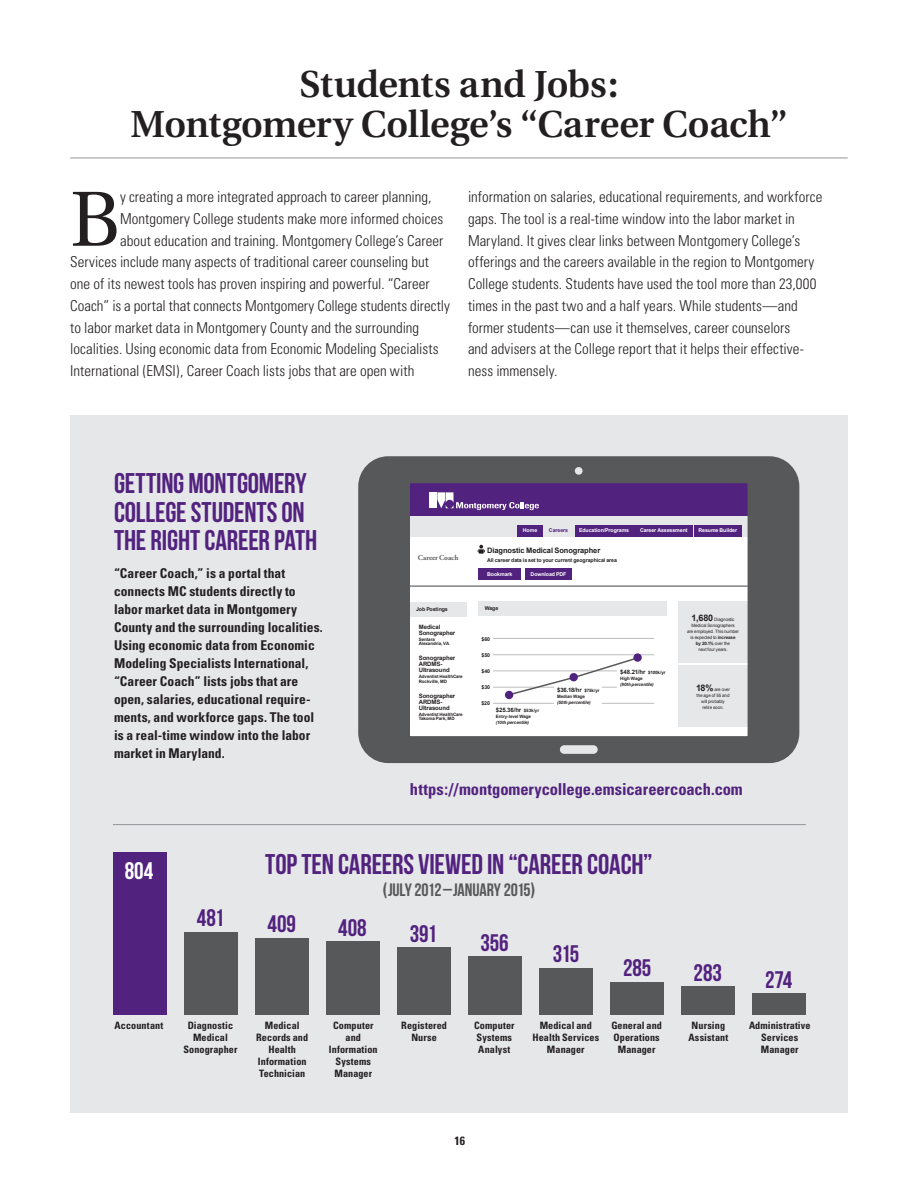
<style>
.page{position:relative;width:918px;height:1188px;background:#fff}
.page>*{position:absolute;margin:0;border:0;box-sizing:border-box;transform-origin:0 0}
.t1{font:77.85px "Utopia";color:#231f20}
.t2{font:600 37.5px/40.5px "Utopia";letter-spacing:-.01em;color:#231f20;text-align:center}
.t3{font:28.5px/28.5px "Bebas Neue";letter-spacing:-.005em;color:#52227f}
.t4{font:24px "Bebas Neue";letter-spacing:-.005em;color:#52227f}
.t5{font:24px "Bebas Neue";color:#fff}
.t6{font:18px "Bebas Neue";letter-spacing:-.005em;color:#57585a}
.t7{font:700 condensed 16.5px "Univers";letter-spacing:-.005em;color:#52227f}
.t8{font:300 condensed 15px/21.8px "Univers";color:#231f20}
.t9{font:700 condensed 13.5px/18px "Univers";letter-spacing:.005em;color:#231f20}
.t10{font:700 condensed 12px "Univers";color:#231f20}
.t11{font:700 condensed 10.2px/12px "Univers";letter-spacing:.01em;color:#231f20;text-align:center}
.t12{font:700 7.5px "Arial";letter-spacing:-.015em;color:#231f20}
.t13{font:700 7.5px "Adobe Garamond Pro";letter-spacing:-.01em;color:#636366}
.t14{font:700 6px/6px "Arial";letter-spacing:-.015em;color:#231f20}
.t15{font:700 5.25px "Arial";letter-spacing:-.015em;color:#231f20}
.t16{font:700 5.25px "Arial";letter-spacing:-.015em;color:#fff}
.t17{font:700 5.25px "Arial";letter-spacing:-.01em;color:#52227f}
.t18{font:4.5px/6px "Arial";letter-spacing:-.02em;color:#231f20;text-align:center}
.t19{font:700 4.5px/4.5px "Arial";letter-spacing:-.015em;color:#231f20}
.t20{font:italic 700 4.5px "Arial";letter-spacing:-.015em;color:#231f20}
.s1{font-size:4.5px}
.s2{font-weight:700;font-size:9px}
.s3{font-weight:700}
.s4{font-family:"Univers";font-weight:700;font-stretch:condensed}
</style>
<div class="page">
<div style="left:70px;top:415px;width:778px;height:697px;background:#e6e7e9"></div>
<div style="left:184px;top:932px;width:53px;height:83px;background:#57585a"></div>
<div style="left:255px;top:938px;width:53px;height:77px;background:#57585a"></div>
<div style="left:326px;top:941px;width:53px;height:74px;background:#57585a"></div>
<div style="left:397px;top:947px;width:53px;height:68px;background:#57585a"></div>
<div style="left:539px;top:968px;width:54px;height:47px;background:#57585a"></div>
<div style="left:610px;top:982px;width:54px;height:33px;background:#57585a"></div>
<div style="left:681px;top:986px;width:54px;height:29px;background:#57585a"></div>
<div style="left:753px;top:993px;width:53px;height:22px;background:#57585a"></div>
<div style="left:468px;top:956px;width:54px;height:59px;background:#57585a"></div>
<div style="left:113px;top:852px;width:53px;height:163px;background:#52227f"></div>
<hr style="left:70px;top:158px;width:778px;height:1px;background:#939598">
<hr style="left:113px;top:824px;width:693px;height:1px;background:#939598">
<svg style="left:358px;top:456px;width:441px;height:307px;background:#aba7b1"></svg>
<h2 class="t2" style="left:131px;top:67px;width:658px">Students and Jobs:<br>Montgomery College’s “Career Coach”</h2>
<h1 class="t1" style="left:70px;top:188px;width:52px">B</h1>
<p class="t8" style="left:120px;top:188px;width:313px">y creating a more integrated approach to career planning,</p>
<p class="t8" style="left:120px;top:209px;width:325px">Montgomery College students make more informed choices</p>
<p class="t8" style="left:120px;top:231px;width:325px">about education and training. Montgomery College’s Career</p>
<p class="t8" style="left:70px;top:253px;width:360px">Services include many aspects of traditional career counseling but</p>
<p class="t8" style="left:70px;top:275px;width:361px">one of its newest tools has proven inspiring and powerful. “Career</p>
<p class="t8" style="left:70px;top:296px;width:381px">Coach” is a portal that connects Montgomery College students directly</p>
<p class="t8" style="left:70px;top:318px;width:351px">to labor market data in Montgomery County and the surrounding</p>
<p class="t8" style="left:70px;top:340px;width:370px">localities. Using economic data from Economic Modeling Specialists</p>
<p class="t8" style="left:70px;top:362px;width:346px">International (EMSI), Career Coach lists jobs that are open with</p>
<p class="t8" style="left:468px;top:188px;width:356px">information on salaries, educational requirements, and workforce gaps. The tool is a real-time window into the labor market in Maryland. It gives clear links between Montgomery College’s offerings and the careers available in the region to Montgomery College students. Students have used the tool more than 23,000 times in the past two and a half years. While students—and former students—can use it themselves, career counselors<br>and advisers at the College report that it helps their effective&shy;ness immensely.</p>
<h3 class="t3" style="left:114px;top:469px;width:205px">GETTING MONTGOMERY<br>COLLEGE STUDENTS ON<br>THE RIGHT CAREER PATH</h3>
<p class="t9" style="left:114px;top:566px;width:210px">“Career Coach,” is a portal that connects MC students directly to labor market data in Montgomery County and the surrounding localities.<br>Using economic data from Economic Modeling Specialists International, “Career Coach” lists jobs that are open, salaries, educational require&shy;ments, and workforce gaps. The tool is a real-time window into the labor market in Maryland.</p>
<p class="t13" style="left:418px;top:554px;width:42px">Career Coach</p>
<p class="t15" style="left:416px;top:606px;width:33px">Job Postings</p>
<p class="t14" style="left:419px;top:624px;width:38px">Medical<br>Sonographer</p>
<p class="t19" style="left:419px;top:637px;width:32px">Sentara<br>Alexandria, VA</p>
<p class="t14" style="left:419px;top:655px;width:38px">Sonographer<br>ARDMS-<br>Ultrasound</p>
<p class="t19" style="left:419px;top:674px;width:46px">Adventist HealthCare<br>Rockville, MD</p>
<p class="t14" style="left:419px;top:693px;width:38px">Sonographer<br>ARDMS-<br>Ultrasound</p>
<p class="t19" style="left:419px;top:712px;width:46px">Adventist HealthCare<br>Takoma Park, MD</p>
<p class="t16" style="left:523px;top:527px;width:16px">Home</p>
<p class="t17" style="left:549px;top:527px;width:21px">Careers</p>
<p class="t16" style="left:579px;top:527px;width:52px">Education/Programs</p>
<p class="t16" style="left:640px;top:527px;width:49px">Career Assessment</p>
<p class="t16" style="left:699px;top:527px;width:40px">Resume Builder</p>
<p class="t12" style="left:487px;top:546px;width:115px">Diagnostic Medical Sonographer</p>
<p class="t15" style="left:487px;top:557px;width:131px">All career data is set to your current geographical area</p>
<p class="t16" style="left:487px;top:571px;width:27px">Bookmark</p>
<p class="t16" style="left:531px;top:571px;width:37px">Download PDF</p>
<p class="t15" style="left:485px;top:606px;width:15px">Wage</p>
<p class="t15" style="left:482px;top:636px;width:10px">$60</p>
<p class="t15" style="left:482px;top:652px;width:10px">$50</p>
<p class="t15" style="left:481px;top:668px;width:10px">$40</p>
<p class="t15" style="left:482px;top:685px;width:10px">$30</p>
<p class="t15" style="left:482px;top:701px;width:10px">$20</p>
<p class="t14" style="left:620px;top:669px;width:47px">$48.21/hr <span class="s1">$100k/yr</span></p>
<p class="t19" style="left:620px;top:677px;width:24px">High Wage</p>
<p class="t20" style="left:620px;top:682px;width:35px">(90th percentile)</p>
<p class="t14" style="left:557px;top:687px;width:44px">$36.18/hr <span class="s1">$75k/yr</span></p>
<p class="t19" style="left:557px;top:694px;width:29px">Median Wage</p>
<p class="t20" style="left:557px;top:700px;width:35px">(50th percentile)</p>
<p class="t14" style="left:496px;top:707px;width:45px">$25.36/hr <span class="s1">$53k/yr</span></p>
<p class="t19" style="left:496px;top:714px;width:37px">Entry-level Wage</p>
<p class="t20" style="left:496px;top:720px;width:35px">(10th percentile)</p>
<p class="t18" style="left:687px;top:616px;width:53px"><span class="s2">1,680</span> Diagnostic<br>Medical Sonographers<br>are employed. This number is expected to <span class="s3">increase<br>by 20.1%</span> over the<br>next four years.</p>
<p class="t18" style="left:696px;top:686px;width:35px"><span class="s2">18%</span> are over the age of 55 and will probably retire soon.</p>
<p class="t7" style="left:410px;top:783px;width:334px">https://montgomerycollege.emsicareercoach.com</p>
<h3 class="t5" style="left:125px;top:857px;width:30px">804</h3>
<p class="t11" style="left:115px;top:1021px;width:50px">Accountant</p>
<h3 class="t4" style="left:197px;top:904px;width:29px">481</h3>
<p class="t11" style="left:183px;top:1021px;width:56px">Diagnostic<br>Medical<br>Sonographer</p>
<h3 class="t3" style="left:265px;top:850px;width:389px">TOP TEN CAREERS VIEWED IN “CAREER COACH”</h3>
<p class="t6" style="left:383px;top:879px;width:154px"><span class="s4">(</span>JULY 2012 –JANUARY 2015<span class="s4">)</span></p>
<h3 class="t4" style="left:268px;top:910px;width:30px">409</h3>
<h3 class="t4" style="left:338px;top:913px;width:30px">408</h3>
<h3 class="t4" style="left:410px;top:919px;width:29px">391</h3>
<p class="t11" style="left:256px;top:1021px;width:53px">Medical<br>Records and<br>Health<br>Information<br>Technician</p>
<p class="t11" style="left:329px;top:1021px;width:50px">Computer and<br>Information<br>Systems<br>Manager</p>
<p class="t11" style="left:401px;top:1021px;width:47px">Registered<br>Nurse</p>
<h3 class="t4" style="left:481px;top:928px;width:30px">356</h3>
<p class="t11" style="left:474px;top:1021px;width:42px;text-align:left">Computer<br>Systems<br>Analyst</p>
<h3 class="t4" style="left:553px;top:940px;width:28px">315</h3>
<h3 class="t4" style="left:623px;top:953px;width:30px">285</h3>
<p class="t11" style="left:532px;top:1021px;width:68px">Medical and<br>Health Services<br>Manager</p>
<p class="t11" style="left:611px;top:1021px;width:52px">General and<br>Operations<br>Manager</p>
<p class="t10" style="left:454px;top:1137px;width:12px">16</p>
<h3 class="t4" style="left:694px;top:958px;width:30px">283</h3>
<p class="t11" style="left:688px;top:1021px;width:41px">Nursing<br>Assistant</p>
<h3 class="t4" style="left:765px;top:966px;width:29px">274</h3>
<p class="t11" style="left:749px;top:1021px;width:63px">Administrative<br>Services<br>Manager</p>
</div>
